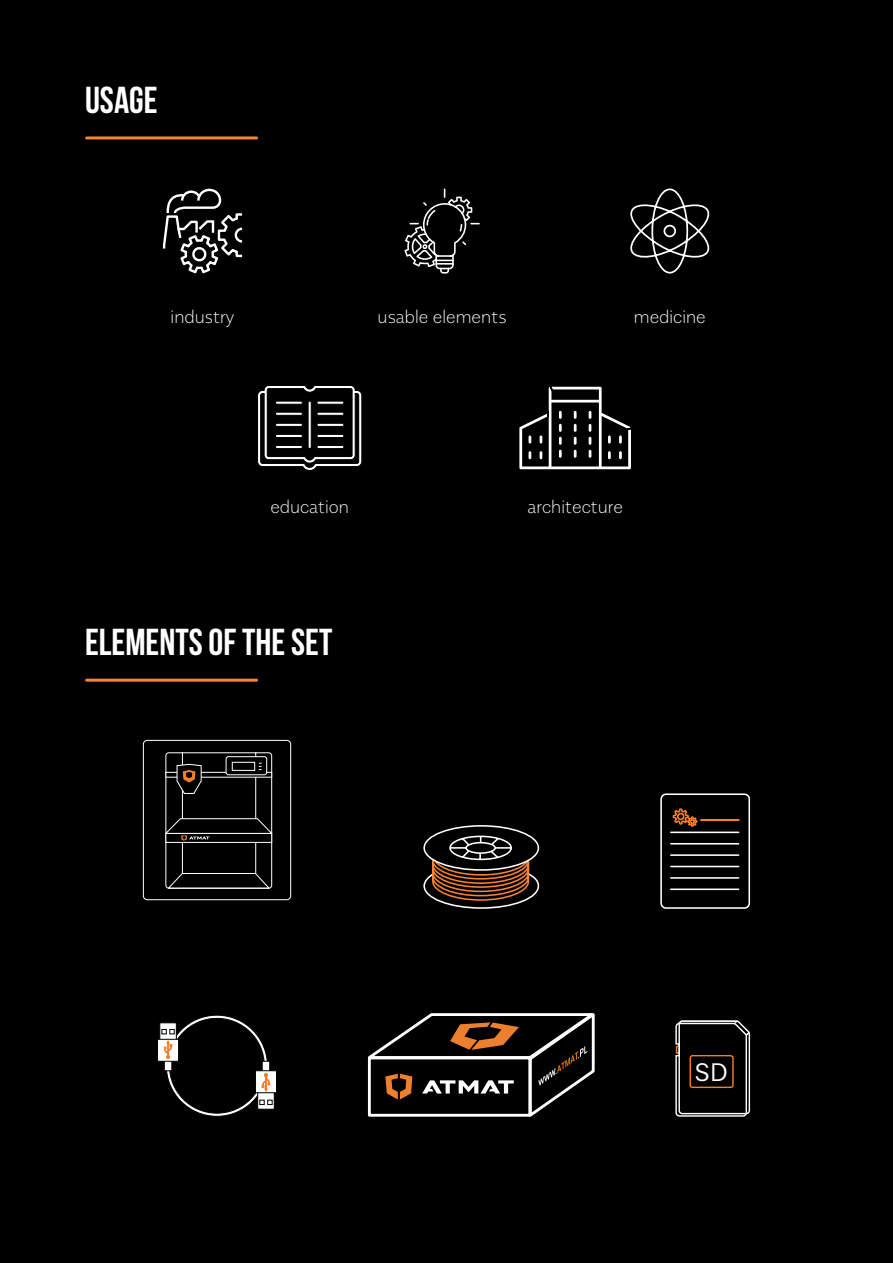
<style>
.page{position:relative;width:893px;height:1263px;background:#000}
.page>*{position:absolute;margin:0;border:0;box-sizing:border-box;transform-origin:0 0}
.t1{font:700 37.5px "Bebas Neue";color:#fff}
.t2{font:300 25.2px "Alergia Normal";color:#fff}
.t3{font:200 18px "Alergia Normal";color:#fff}
</style>
<div class="page">
<hr style="left:87px;top:136px;width:170px;height:3px;background:#f2843b">
<hr style="left:87px;top:679px;width:170px;height:3px;background:#f2843b">
<svg style="left:162px;top:188px;width:81px;height:86px"></svg>
<svg style="left:519px;top:386px;width:112px;height:84px"></svg>
<div style="left:606px;top:434px;width:6px;height:11px;border:2px solid #000;border-radius:2px"></div>
<div style="left:606px;top:450px;width:6px;height:11px;border:2px solid #000;border-radius:2px"></div>
<svg style="left:423px;top:825px;width:117px;height:84px"></svg>
<div style="left:660px;top:793px;width:90px;height:116px;border:2px solid #fff;border-radius:5px"></div>
<hr style="left:671px;top:888px;width:68px;height:2px;background:#fff">
<hr style="left:671px;top:877px;width:68px;height:2px;background:#fff">
<hr style="left:671px;top:866px;width:68px;height:1px;background:#fff">
<hr style="left:671px;top:854px;width:68px;height:2px;background:#fff">
<hr style="left:671px;top:843px;width:68px;height:1px;background:#fff">
<hr style="left:671px;top:831px;width:68px;height:2px;background:#fff">
<hr style="left:701px;top:819px;width:38px;height:2px;background:#f58025">
<svg style="left:673px;top:808px;width:24px;height:19px"></svg>
<svg style="left:272px;top:1093px;width:3px;height:16px"></svg>
<div style="left:255px;top:1070px;width:22px;height:23px;background:#fff;border:1px solid #000101"></div>
<svg style="left:159px;top:1022px;width:3px;height:17px"></svg>
<div style="left:157px;top:1039px;width:22px;height:23px;background:#fff;border:1px solid #000101"></div>
<svg style="left:162px;top:1015px;width:110px;height:102px"></svg>
<svg style="left:675px;top:1020px;width:76px;height:97px"></svg>
<svg style="left:404px;top:188px;width:76px;height:86px"></svg>
<svg style="left:257px;top:385px;width:105px;height:86px"></svg>
<div style="left:308px;top:401px;width:4px;height:48px;border:1px solid #000;border-radius:2px"></div>
<div style="left:275px;top:401px;width:28px;height:4px;border:1px solid #000;border-radius:2px"></div>
<div style="left:275px;top:412px;width:28px;height:4px;border:1px solid #000;border-radius:2px"></div>
<div style="left:275px;top:423px;width:28px;height:4px;border:1px solid #000;border-radius:2px"></div>
<div style="left:275px;top:434px;width:28px;height:4px;border:1px solid #000;border-radius:2px"></div>
<div style="left:275px;top:445px;width:28px;height:4px;border:1px solid #000;border-radius:2px"></div>
<div style="left:317px;top:401px;width:27px;height:4px;border:1px solid #000;border-radius:2px"></div>
<div style="left:317px;top:412px;width:27px;height:4px;border:1px solid #000;border-radius:2px"></div>
<div style="left:317px;top:423px;width:27px;height:4px;border:1px solid #000;border-radius:2px"></div>
<div style="left:317px;top:434px;width:27px;height:4px;border:1px solid #000;border-radius:2px"></div>
<div style="left:317px;top:445px;width:27px;height:4px;border:1px solid #000;border-radius:2px"></div>
<svg style="left:630px;top:188px;width:80px;height:86px"></svg>
<svg style="left:367px;top:1013px;width:228px;height:104px"></svg>
<svg style="left:142px;top:739px;width:150px;height:161px"></svg>
<h1 class="t1" style="left:85px;top:80px;width:74px">USAGE</h1>
<p class="t3" style="left:171px;top:303px;width:65px">industry</p>
<p class="t3" style="left:378px;top:303px;width:130px">usable elements</p>
<p class="t3" style="left:634px;top:303px;width:74px">medicine</p>
<p class="t3" style="left:270px;top:493px;width:80px">education</p>
<p class="t3" style="left:527px;top:493px;width:97px">architecture</p>
<h1 class="t1" style="left:85px;top:622px;width:249px">ELEMENTS OF THE SET</h1>
<h2 class="t2" style="left:695px;top:1053px;width:35px">SD</h2>
</div>
